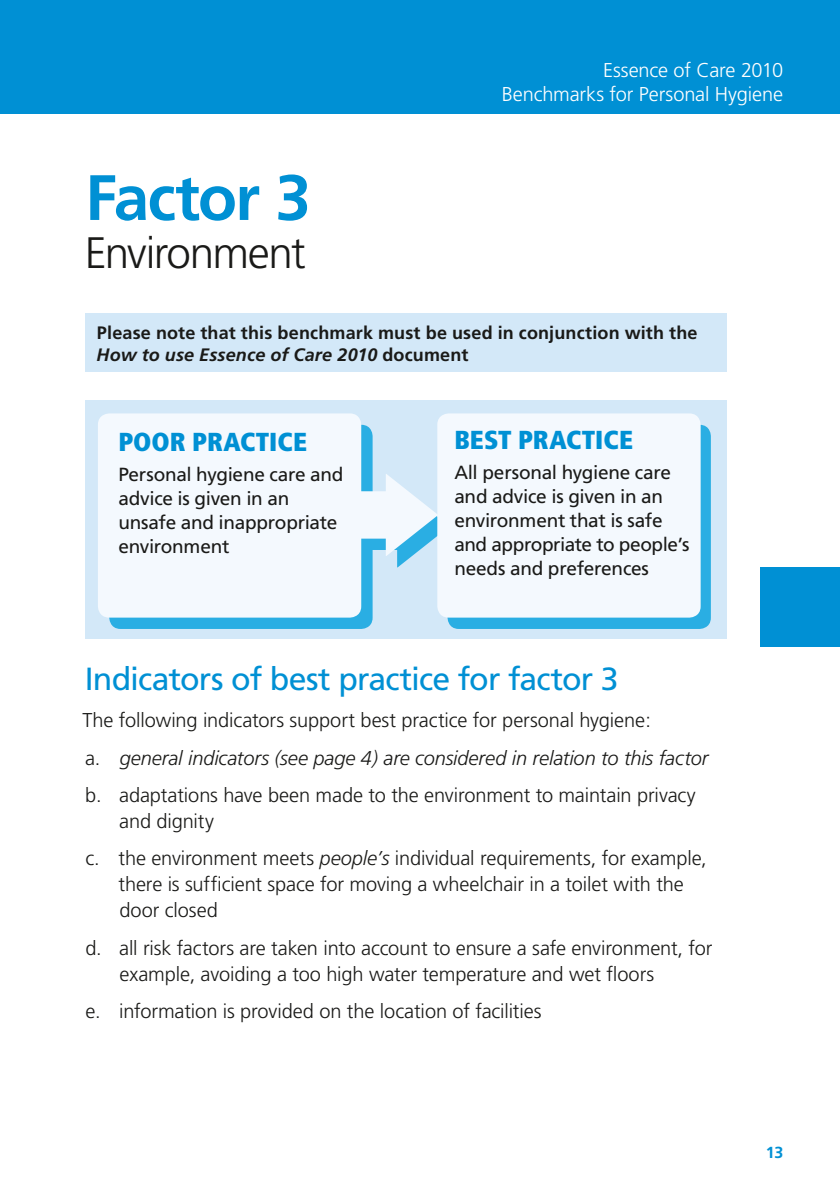
<style>
.page{position:relative;width:840px;height:1191px;background:#fff}
.page>*{position:absolute;margin:0;border:0;box-sizing:border-box;transform-origin:0 0}
.Chapter_Number{font:700 64px "Frutiger";letter-spacing:-.03em;color:#0090d4}
.Chapter{font:300 44px "Frutiger";letter-spacing:-.04em;color:#1a1a18}
.Hdg1{font:32px "Frutiger";letter-spacing:-.025em;color:#0090d4}
.POOR_PRACTICE_common{font:900 condensed 26px "Frutiger";color:#0090d4}
.abc{font:300 20px/26px "Frutiger";letter-spacing:-.005em;color:#1a1a18}
.abc_FIRST{font:italic 300 20px "Frutiger";letter-spacing:-.005em;color:#1a1a18}
.Body{font:300 20px "Frutiger";letter-spacing:-.005em;color:#1a1a18}
.t1{font:300 20px/24px "Frutiger";letter-spacing:-.005em;color:#fff;text-align:right}
.Diagram_Text_NO_ITAL{font:19px/24px "Frutiger";letter-spacing:-.015em;color:#1a1a18}
.Table_copy{font:700 18px/22px "Frutiger";letter-spacing:.01em;color:#1a1a18}
.t2{font:700 16px "Frutiger";color:#0090d4}
.s1{font-style:italic}
.s2{font-style:normal}
</style>
<div class="page">
<div style="left:0;top:0;width:839px;height:113px;background:#0090d4"></div>
<div style="left:85px;top:313px;width:641px;height:59px;background:#d3e8f8"></div>
<div style="left:85px;top:400px;width:641px;height:238px;background:#d3e8f8"></div>
<div style="left:447px;top:425px;width:263px;height:204px;background:#2aaee3;border-radius:11px"></div>
<div style="left:109px;top:425px;width:263px;height:204px;background:#2aaee3;border-radius:11px"></div>
<div style="left:98px;top:413px;width:263px;height:204px;background:#f4f9fe;border-radius:11px"></div>
<div style="left:437px;top:413px;width:263px;height:204px;background:#f4f9fe;border-radius:11px"></div>
<div style="left:760px;top:567px;width:79px;height:79px;background:#0090d4"></div>
<svg style="left:361px;top:474px;width:77px;height:82px"></svg>
<p class="Chapter_Number" style="left:85px;top:160px;width:227px">Factor 3</p>
<p class="Chapter" style="left:85px;top:228px;width:222px">Environment</p>
<p class="t1" style="left:501px;top:58px;width:283px">Essence of Care 2010<br>Benchmarks for Personal Hygiene</p>
<p class="Table_copy" style="left:96px;top:321px;width:602px">Please note that this benchmark must be used in conjunction with the<br><span class="s1">How to use Essence of Care 2010</span> document</p>
<p class="POOR_PRACTICE_common" style="left:118px;top:426px;width:190px">POOR PRACTICE</p>
<p class="Diagram_Text_NO_ITAL" style="left:118px;top:462px;width:226px">Personal hygiene care and advice is given in an unsafe and inappropriate environment</p>
<p class="POOR_PRACTICE_common" style="left:454px;top:424px;width:180px">BEST PRACTICE</p>
<p class="Diagram_Text_NO_ITAL" style="left:454px;top:460px;width:236px">All personal hygiene care and advice is given in an environment that is safe and appropriate to people’s needs and preferences</p>
<p class="Hdg1" style="left:85px;top:660px;width:535px">Indicators of best practice for factor 3</p>
<p class="Body" style="left:82px;top:709px;width:569px">The following indicators support best practice for personal hygiene:</p>
<p class="abc_FIRST" style="left:85px;top:746px;width:624px"><span class="s2">a.</span> general indicators (see page 4) are considered in relation to this factor</p>
<p class="abc" style="left:119px;top:782px;width:578px;text-indent:-34px">b. adaptations have been made to the environment to maintain privacy and dignity</p>
<p class="abc" style="left:118px;top:845px;width:589px;text-indent:-33px">c. the environment meets <span class="s1">people’s</span> individual requirements, for example, there is sufficient space for moving a wheelchair in a toilet with the door closed</p>
<p class="abc" style="left:119px;top:934px;width:594px;text-indent:-34px">d. all risk factors are taken into account to ensure a safe environment, for example, avoiding a too high water temperature and wet floors</p>
<p class="abc" style="left:85px;top:998px;width:457px">e. information is provided on the location of facilities</p>
<p class="t2" style="left:765px;top:1143px;width:19px">13</p>
</div>
